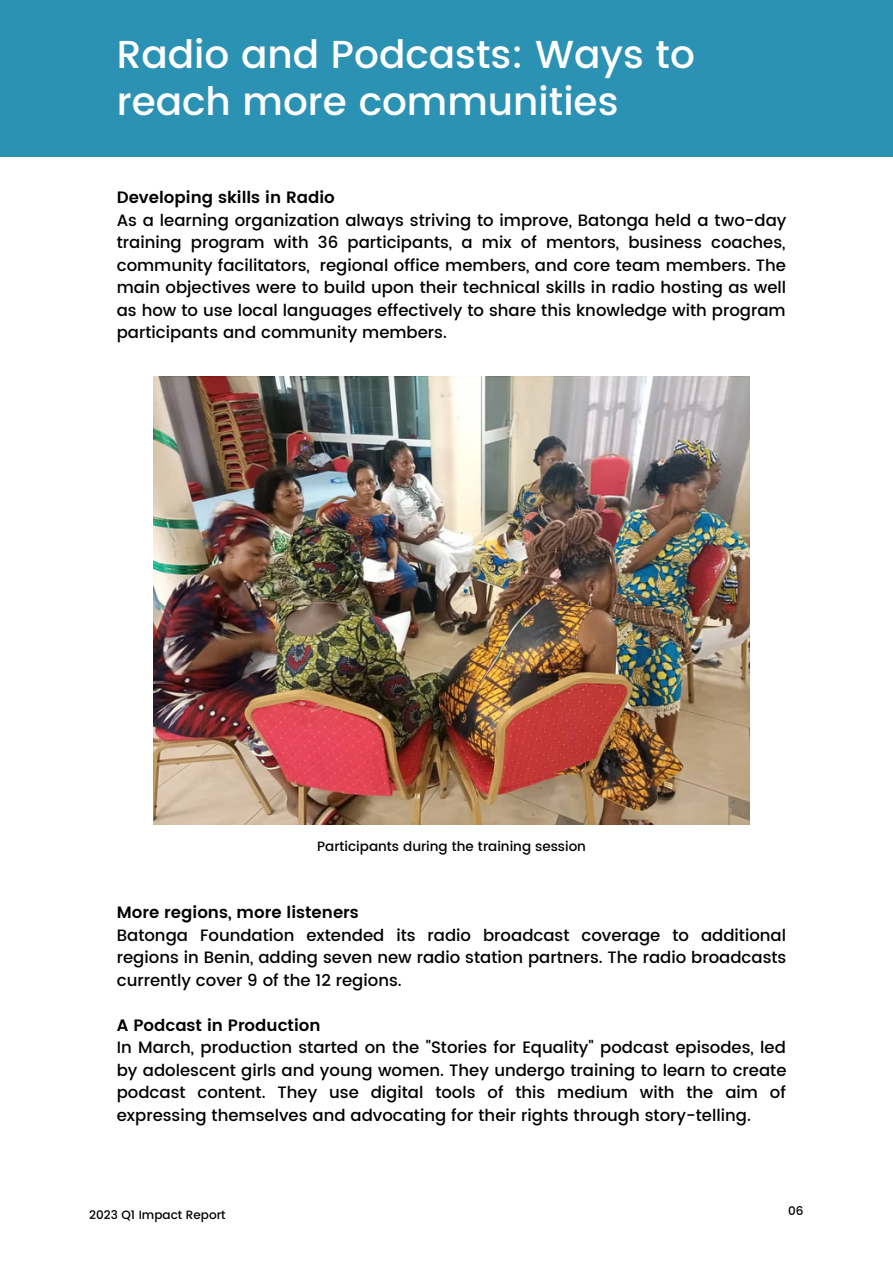
<style>
.page{position:relative;width:893px;height:1264px;background:#fff}
.page>*{position:absolute;margin:0;border:0;box-sizing:border-box;transform-origin:0 0}
.t1{font:500 39px/47.2px "Poppins";color:#fff}
.t2{font:500 16.5px/22.5px "Poppins";color:#000;text-align:justify}
.t3{font:600 16.5px "Poppins";color:#000}
.t4{font:500 13.5px "Poppins";color:#000}
.t5{font:500 12px "Poppins";color:#000}
</style>
<div class="page">
<div style="left:0;top:0;width:892px;height:156px;background:#2b92b4"></div>
<img style="left:153px;top:377px;width:596px;height:447px">
<p class="t1" style="left:117px;top:31px;width:579px">Radio and Podcasts: Ways to reach more communities</p>
<p class="t3" style="left:117px;top:188px;width:219px">Developing skills in Radio</p>
<p class="t2" style="left:117px;top:209px;width:671px">As a learning organization always striving to improve, Batonga held a two-day training program with 36 participants, a mix of mentors, business coaches, community facilitators, regional office members, and core team members. The main objectives were to build upon their technical skills in radio hosting as well as how to use local languages effectively to share this knowledge with program participants and community members.</p>
<p class="t4" style="left:317px;top:838px;width:270px">Participants during the training session</p>
<p class="t3" style="left:117px;top:903px;width:243px">More regions, more listeners</p>
<p class="t2" style="left:117px;top:924px;width:671px">Batonga Foundation extended its radio broadcast coverage to additional regions in Benin, adding seven new radio station partners. The radio broadcasts currently cover 9 of the 12 regions.</p>
<p class="t3" style="left:117px;top:1015px;width:205px">A Podcast in Production</p>
<p class="t2" style="left:117px;top:1036px;width:671px">In March, production started on the "Stories for Equality" podcast episodes, led by adolescent girls and young women. They undergo training to learn to create podcast content. They use digital tools of this medium with the aim of expressing themselves and advocating for their rights through story-telling.</p>
<p class="t5" style="left:89px;top:1207px;width:138px">2023 Q1 Impact Report</p>
<p class="t5" style="left:788px;top:1204px;width:17px">06</p>
</div>
